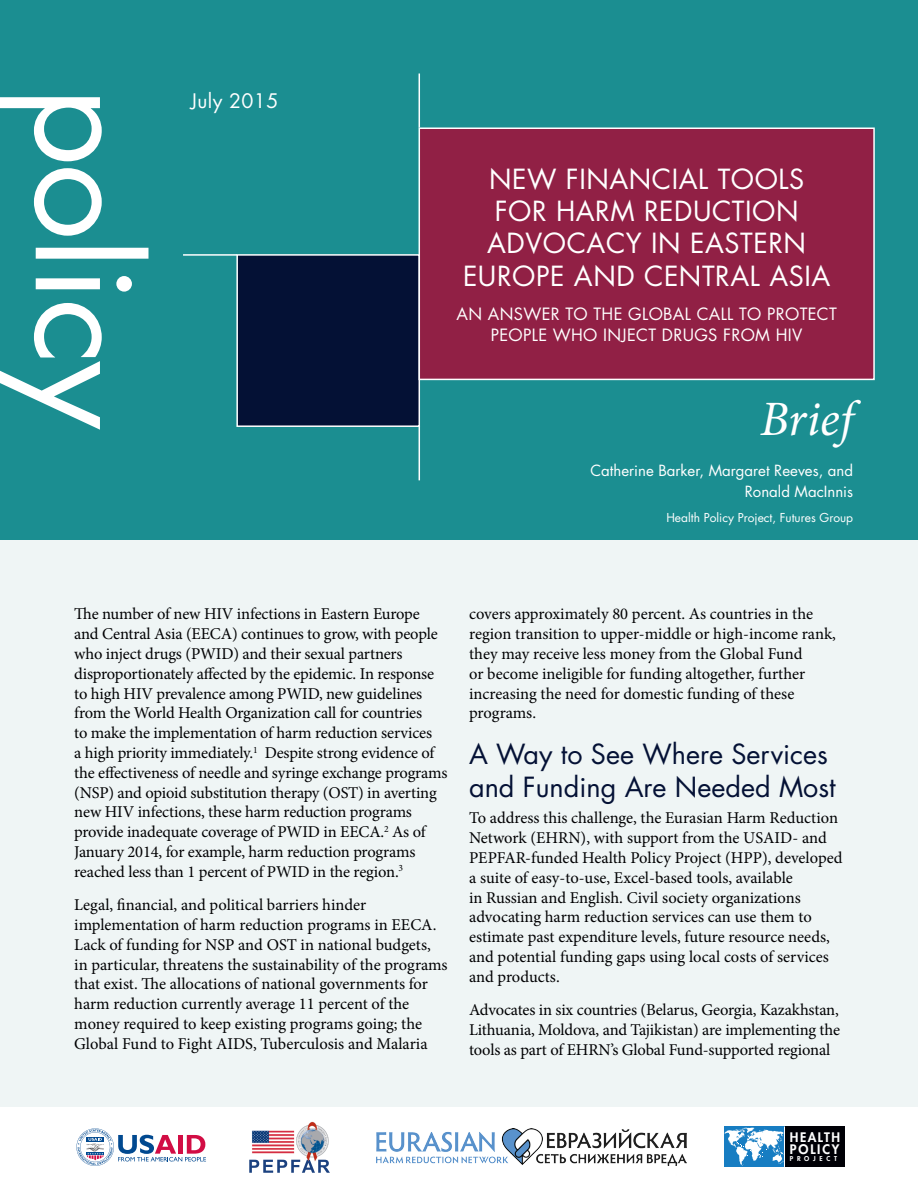
<style>
.page{position:relative;width:918px;height:1188px;background:#fff}
.page>*{position:absolute;margin:0;border:0;box-sizing:border-box;transform-origin:0 0}
.t1{font:italic 49.5px "Minion Pro";color:#fff}
.t2{font:27px/32.4px "Futura Std";letter-spacing:.02em;color:#fff;text-align:center}
.Heading_1{font:27px/32.4px "Futura Std";color:#041135}
.Date{font:19.5px "Futura Std";letter-spacing:.02em;color:#fff}
.Body{font:16.5px/19.8px "Minion Pro";letter-spacing:-.005em;color:#000002}
.t3{font:16.5px/21px "Futura Std";letter-spacing:.02em;color:#fff;text-align:center}
.Authors{font:15px/21px "Futura Std";color:#fff;text-align:right}
.t4{font:800 12.9px/12px "Futura Std";letter-spacing:.125em;color:#fff}
.Callout_Box{font:12px "Futura Std";color:#fff}
.t5{font:800 6.6px "Futura Std";letter-spacing:.565em;color:#fff}
</style>
<div class="page">
<div style="left:0;top:0;width:918px;height:540px;background:#1b8e91"></div>
<div style="left:0;top:540px;width:918px;height:567px;background:#eff5f5"></div>
<div style="left:785px;top:1127px;width:60px;height:40px;background:#000006"></div>
<div style="left:724px;top:1127px;width:61px;height:40px;background:#177dc2"></div>
<svg style="left:724px;top:1128px;width:60px;height:38px"></svg>
<hr style="left:784px;top:1127px;width:1px;height:40px;background:#fff">
<svg style="left:76px;top:1128px;width:130px;height:38px"></svg>
<img style="left:249px;top:1121px;width:80px;height:39px">
<img style="left:249px;top:1160px;width:81px;height:13px">
<img style="left:376px;top:1128px;width:310px;height:38px">
<hr style="left:183px;top:254px;width:54px;height:2px;background:#fff">
<hr style="left:419px;top:74px;width:1px;height:54px;background:#fff">
<hr style="left:419px;top:426px;width:1px;height:54px;background:#fff">
<div style="left:236px;top:254px;width:184px;height:173px;background:#041135;border:2px solid #fff"></div>
<div style="left:419px;top:128px;width:455px;height:251px;background:#912045"></div>
<div style="left:419px;top:128px;width:456px;height:252px;border:2px solid #fff"></div>
<svg style="left:0;top:97px;width:149px;height:333px"></svg>
<p class="Date" style="left:191px;top:88px;width:89px">July 2015</p>
<p class="t2" style="left:463px;top:163px;width:369px">NEW FINANCIAL TOOLS<br>FOR HARM REDUCTION<br>ADVOCACY IN EASTERN<br>EUROPE AND CENTRAL ASIA</p>
<p class="t3" style="left:456px;top:304px;width:382px">AN ANSWER TO THE GLOBAL CALL TO PROTECT<br>PEOPLE WHO INJECT DRUGS FROM HIV</p>
<p class="t1" style="left:760px;top:385px;width:94px">Brief</p>
<p class="Authors" style="left:590px;top:460px;width:264px">Catherine Barker, Margaret Reeves, and<br>Ronald MacInnis</p>
<p class="Callout_Box" style="left:666px;top:509px;width:188px">Health Policy Project, Futures Group</p>
<p class="Body" style="left:74px;top:604px;width:375px">The number of new HIV infections in Eastern Europe and Central Asia (EECA) continues to grow, with people who inject drugs (PWID) and their sexual partners disproportionately affected by the epidemic. In response to high HIV prevalence among PWID, new guidelines from the World Health Organization call for countries<br>to make the implementation of harm reduction services<br>a high priority immediately.<sup>1</sup> Despite strong evidence of the effectiveness of needle and syringe exchange programs (NSP) and opioid substitution therapy (OST) in averting new HIV infections, these harm reduction programs provide inadequate coverage of PWID in EECA.<sup>2</sup> As of January 2014, for example, harm reduction programs reached less than 1 percent of PWID in the region.<sup>3</sup></p>
<p class="Body" style="left:74px;top:895px;width:375px">Legal, financial, and political barriers hinder implementation of harm reduction programs in EECA.<br>Lack of funding for NSP and OST in national budgets, in particular, threatens the sustainability of the programs that exist. The allocations of national governments for harm reduction currently average 11 percent of the money required to keep existing programs going; the Global Fund to Fight AIDS, Tuberculosis and Malaria</p>
<p class="Body" style="left:469px;top:604px;width:368px">covers approximately 80 percent. As countries in the region transition to upper-middle or high-income rank, they may receive less money from the Global Fund<br>or become ineligible for funding altogether, further increasing the need for domestic funding of these programs.</p>
<p class="Heading_1" style="left:469px;top:739px;width:368px">A Way to See Where Services and Funding Are Needed Most</p>
<p class="Body" style="left:469px;top:808px;width:375px">To address this challenge, the Eurasian Harm Reduction Network (EHRN), with support from the USAID- and PEPFAR-funded Health Policy Project (HPP), developed a suite of easy-to-use, Excel-based tools, available<br>in Russian and English. Civil society organizations advocating harm reduction services can use them to estimate past expenditure levels, future resource needs, and potential funding gaps using local costs of services and products.</p>
<p class="Body" style="left:469px;top:1000px;width:373px;text-align:justify">Advocates in six countries (Belarus, Georgia, Kazakhstan, Lithuania, Moldova, and Tajikistan) are implementing the tools as part of EHRN’s Global Fund-supported regional</p>
<p class="t4" style="left:790px;top:1131px;width:52px">HEALTH<br>POLICY</p>
<p class="t5" style="left:790px;top:1155px;width:49px">PROJECT</p>
</div>
